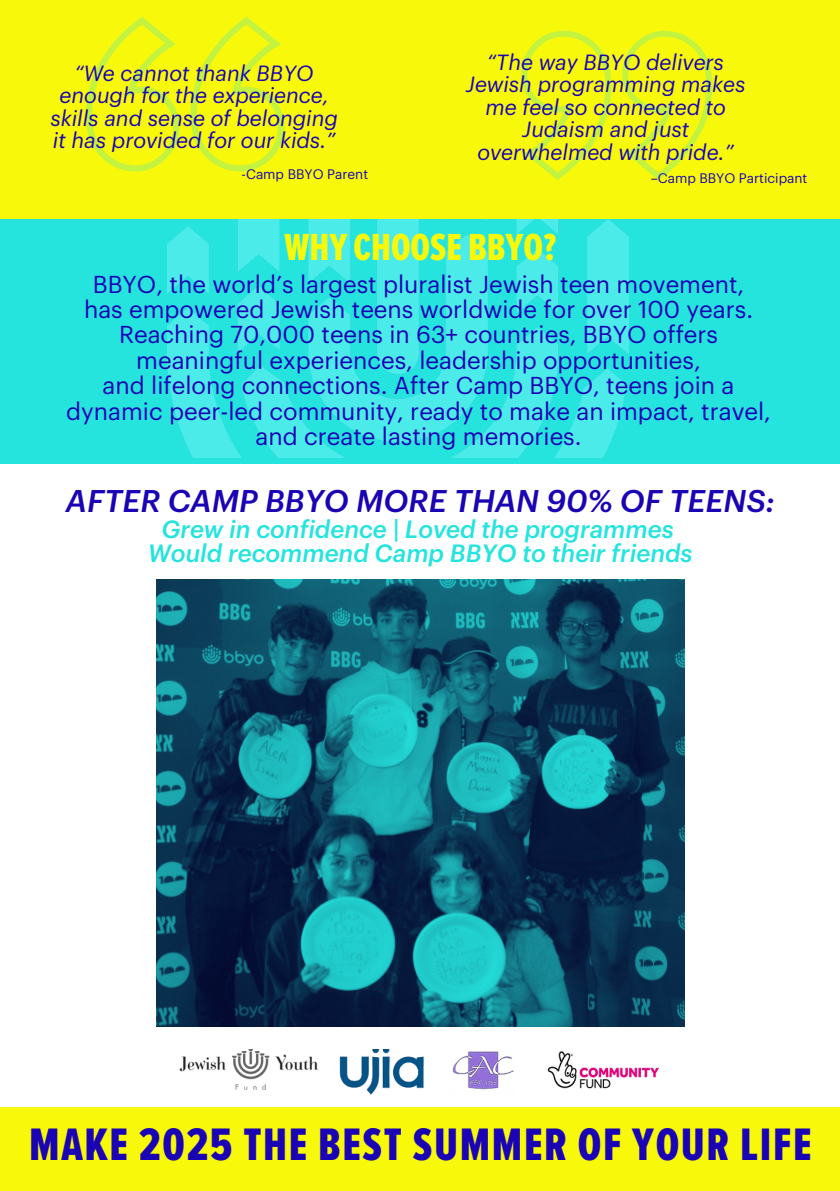
<style>
.page{position:relative;width:840px;height:1191px;background:#fff}
.page>*{position:absolute;margin:0;border:0;box-sizing:border-box;transform-origin:0 0}
.t1{font:498px "Proxima Nova Ex Cn Extrabld";color:rgb(0 0 0/0)}
.t2{font:480px "Proxima Nova Ex Cn Extrabld";color:rgb(0 0 0/0)}
.t3{font:47.2px "Proxima Nova Ex Cn Extrabld";letter-spacing:.035em;color:#1a03b5}
.t4{font:39.2px "Proxima Nova Ex Cn Extrabld";color:#f8f90a}
.t5{font:italic 500 30.8px "Graphik";color:#1a03b5}
.t6{font:italic 500 24.4px/24px "Graphik";color:#25e4de;text-align:center}
.t7{font:24px/25.4px "Graphik";color:#1a03b5;text-align:center}
.t8{font:italic 21.6px/22.4px "Graphik";color:#1a03b5;text-align:center}
.t9{font:13.6px "Graphik";color:#1a03b5}
</style>
<div class="page">
<div style="left:0;top:213px;width:829px;height:251px;background:#25e4de"></div>
<img style="left:167px;top:218px;width:461px;height:240px">
<div style="left:0;top:0;width:397px;height:218px;background:#f8f90a"></div>
<div style="left:397px;top:0;width:432px;height:218px;background:#f8f90a"></div>
<svg style="left:86px;top:17px;width:198px;height:155px"></svg>
<svg style="left:521px;top:30px;width:192px;height:150px"></svg>
<div style="left:0;top:1107px;width:829px;height:84px;background:#f8f90a"></div>
<img style="left:156px;top:579px;width:528px;height:447px">
<img style="left:179px;top:1049px;width:480px;height:45px">
<div style="left:818px;top:213px;width:21px;height:251px;background:#25e4de"></div>
<div style="left:818px;top:0;width:21px;height:218px;background:#f8f90a"></div>
<div style="left:818px;top:1107px;width:21px;height:84px;background:#f8f90a"></div>
<h1 class="t1" style="left:68px;top:-169px;width:237px">“</h1>
<p class="t8" style="left:50px;top:60px;width:289px">“We cannot thank BBYO enough for the experience, skills and sense of belonging it has provided for our kids.”</p>
<p class="t9" style="left:241px;top:164px;width:128px">-Camp BBYO Parent</p>
<h2 class="t2" style="left:729px;top:359px;width:228px;rotate:-180deg">“</h2>
<p class="t8" style="left:465px;top:49px;width:281px">“The way BBYO delivers<br>Jewish programming makes me feel so connected to<br>Judaism and just overwhelmed with pride.”</p>
<p class="t9" style="left:650px;top:167px;width:158px">–Camp BBYO Participant</p>
<p class="t4" style="left:284px;top:219px;width:273px">WHY CHOOSE BBYO?</p>
<p class="t7" style="left:66px;top:269px;width:706px">BBYO, the world’s largest pluralist Jewish teen movement,<br>has empowered Jewish teens worldwide for over 100 years.<br>Reaching 70,000 teens in 63+ countries, BBYO offers meaningful experiences, leadership opportunities,<br>and lifelong connections. After Camp BBYO, teens join a dynamic peer-led community, ready to make an impact, travel, and create lasting memories.</p>
<p class="t5" style="left:66px;top:477px;width:710px">AFTER CAMP BBYO MORE THAN 90% OF TEENS:</p>
<p class="t6" style="left:148px;top:515px;width:545px">Grew in confidence | Loved the programmes<br>Would recommend Camp BBYO to their friends</p>
<p class="t3" style="left:29px;top:1110px;width:783px">MAKE 2025 THE BEST SUMMER OF YOUR LIFE</p>
</div>
